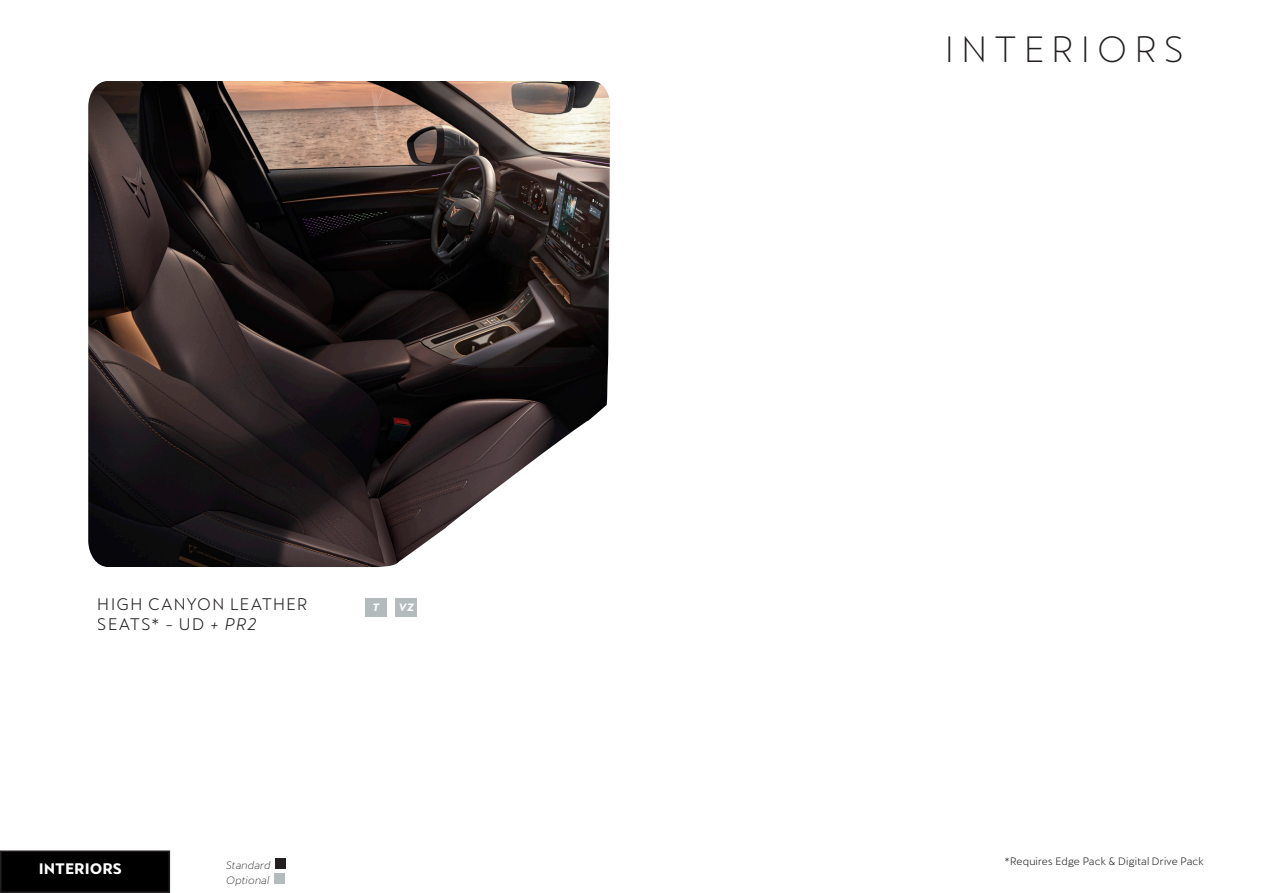
<style>
.page{position:relative;width:1263px;height:893px;background:#fff}
.page>*{position:absolute;margin:0;border:0;box-sizing:border-box;transform-origin:0 0}
.t1{font:300 36px "Cupra";letter-spacing:.21em;color:#231f20}
.t2{font:16.5px/19.8px "Cupra";letter-spacing:.08em;color:#231f20}
.t3{font:700 15px "Cupra";color:#fff}
.t4{font:10.5px "Cupra";letter-spacing:.02em;color:#231f20}
.t5{font:italic 300 10.5px/15px "Cupra";letter-spacing:.02em;color:#231f20}
.t6{font:italic 700 10.5px "Cupra";color:#fff}
.s1{font-style:italic}
</style>
<div class="page">
<img style="left:88px;top:81px;width:522px;height:486px">
<div style="left:275px;top:858px;width:11px;height:11px;background:#231f20"></div>
<div style="left:274px;top:873px;width:11px;height:11px;background:#b3bbbd"></div>
<div style="left:1px;top:851px;width:168px;height:41px;background:#000"></div>
<div style="left:0;top:850px;width:170px;height:43px;border:2px solid #231f20"></div>
<div style="left:395px;top:599px;width:22px;height:18px;background:#b3bbbd"></div>
<div style="left:365px;top:599px;width:22px;height:18px;background:#b3bbbd"></div>
<h2 class="t2" style="left:98px;top:592px;width:211px">HIGH CANYON LEATHER<br>SEATS* - UD <span class="s1">+ PR2</span></h2>
<p class="t6" style="left:372px;top:602px;width:8px">T</p>
<p class="t6" style="left:399px;top:602px;width:17px">VZ</p>
<p class="t3" style="left:39px;top:860px;width:85px">INTERIORS</p>
<p class="t5" style="left:226px;top:856px;width:46px">Standard<br>Optional</p>
<p class="t1" style="left:945px;top:17px;width:240px">INTERIORS</p>
<p class="t4" style="left:1005px;top:851px;width:201px">*Requires Edge Pack &amp; Digital Drive Pack</p>
</div>
